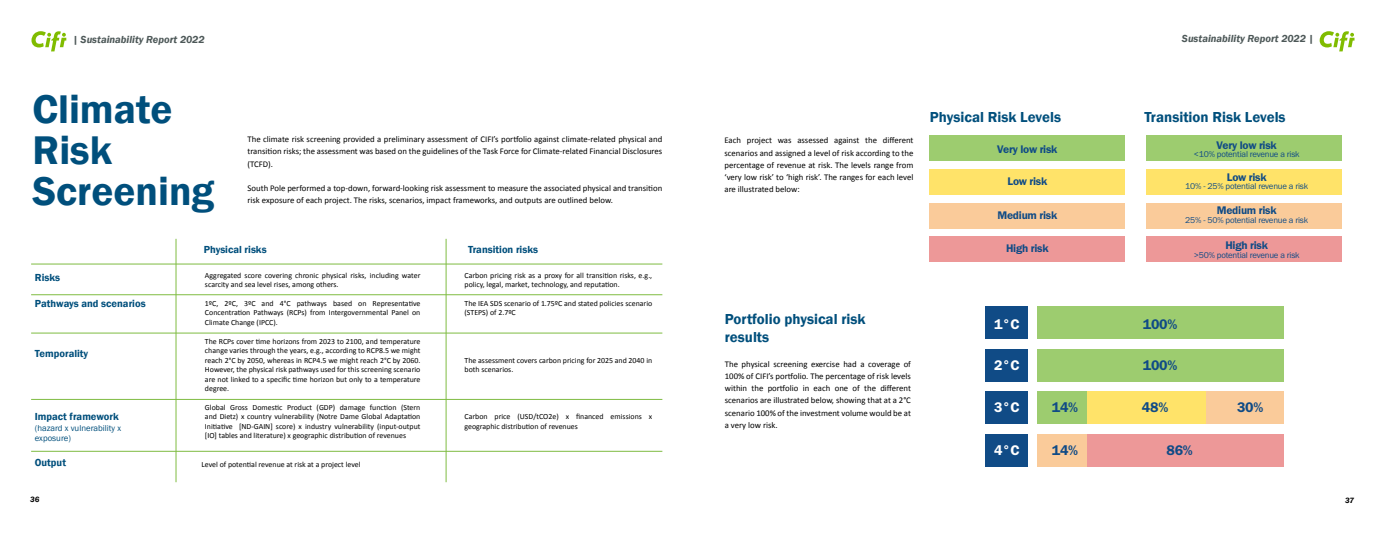
<style>
.page{position:relative;width:1386px;height:536px;background:#fff}
.page>*{position:absolute;margin:0;border:0;box-sizing:border-box;transform-origin:0 0}
.t1{font:600 41.12px/41.1px "Franklin Gothic";color:#004f7c}
.t2{font:600 14.88px/17.8px "Franklin Gothic";color:#004f7c}
.t3{font:14.44px "Franklin Gothic URW Dem";letter-spacing:-.02em;color:#104b86}
.t4{font:14.44px "Franklin Gothic URW Dem";color:#fff}
.t5{font:11.46px "Franklin Gothic URW Dem";letter-spacing:-.02em;color:#104b86}
.t6{font:600 10.5px "Franklin Gothic";color:#004f7c}
.t7{font:italic 600 10.5px "Franklin Gothic";color:#4d5858}
.t8{font:8.84px "Franklin Gothic URW Boo";letter-spacing:-.02em;color:#104b86}
.t9{font:8.75px/12.2px "Calibri";color:#000;text-align:justify}
.t10{font:8.75px/10.5px "Franklin Gothic";color:#004f7c}
.t11{font:7.88px/9.5px "Calibri";color:#000}
.t12{font:italic 600 7.88px "Franklin Gothic";color:#000}
</style>
<div class="page">
<div style="left:1037px;top:306px;width:246px;height:33px;background:#9dcc6f"></div>
<div style="left:1037px;top:348px;width:246px;height:33px;background:#9dcc6f"></div>
<div style="left:1037px;top:391px;width:246px;height:33px;background:#facb9a"></div>
<div style="left:1037px;top:391px;width:169px;height:33px;background:#ffe369"></div>
<div style="left:1037px;top:391px;width:50px;height:33px;background:#9dcc6f"></div>
<div style="left:1037px;top:433px;width:246px;height:33px;background:#ed9898"></div>
<div style="left:1037px;top:433px;width:50px;height:33px;background:#facb9a"></div>
<div style="left:986px;top:306px;width:42px;height:33px;background:#104b86"></div>
<div style="left:986px;top:348px;width:42px;height:33px;background:#104b86"></div>
<div style="left:986px;top:391px;width:42px;height:33px;background:#104b86"></div>
<div style="left:986px;top:433px;width:42px;height:33px;background:#104b86"></div>
<svg style="left:31px;top:31px;width:35px;height:20px"></svg>
<svg style="left:1320px;top:31px;width:35px;height:20px"></svg>
<hr style="left:31px;top:263px;width:631px;height:1px;background:#7fbc42">
<hr style="left:31px;top:294px;width:631px;height:1px;background:#7fbc42">
<hr style="left:31px;top:332px;width:631px;height:1px;background:#7fbc42">
<hr style="left:31px;top:399px;width:631px;height:1px;background:#7fbc42">
<hr style="left:31px;top:450px;width:631px;height:1px;background:#7fbc42">
<hr style="left:176px;top:239px;width:1px;height:243px;background:#7fbc42">
<hr style="left:446px;top:239px;width:1px;height:243px;background:#7fbc42">
<div style="left:930px;top:135px;width:195px;height:26px;background:#9dcc6f"></div>
<div style="left:930px;top:169px;width:195px;height:26px;background:#ffe369"></div>
<div style="left:930px;top:202px;width:195px;height:26px;background:#facb9a"></div>
<div style="left:930px;top:236px;width:195px;height:26px;background:#ed9898"></div>
<div style="left:1146px;top:135px;width:195px;height:26px;background:#9dcc6f"></div>
<div style="left:1146px;top:169px;width:195px;height:26px;background:#ffe369"></div>
<div style="left:1146px;top:202px;width:195px;height:26px;background:#facb9a"></div>
<div style="left:1146px;top:236px;width:195px;height:26px;background:#ed9898"></div>
<h3 class="t7" style="left:73px;top:33px;width:133px">| Sustainability Report 2022</h3>
<h3 class="t7" style="left:1182px;top:31px;width:133px">Sustainability Report 2022 |</h3>
<h1 class="t1" style="left:32px;top:89px;width:184px">Climate<br>Risk<br>Screening</h1>
<p class="t9" style="left:248px;top:132px;width:416px">The climate risk screening provided a preliminary assessment of CIFI’s portfolio against climate-related physical and transition risks; the assessment was based on the guidelines of the Task Force for Climate-related Financial Disclosures (TCFD).</p>
<p class="t9" style="left:248px;top:181px;width:416px">South Pole performed a top-down, forward-looking risk assessment to measure the associated physical and transition risk exposure of each project. The risks, scenarios, impact frameworks, and outputs are outlined below.</p>
<h3 class="t6" style="left:35px;top:271px;width:27px">Risks</h3>
<h3 class="t6" style="left:35px;top:296px;width:112px">Pathways and scenarios</h3>
<h3 class="t6" style="left:35px;top:347px;width:55px">Temporality</h3>
<h3 class="t6" style="left:35px;top:410px;width:85px">Impact framework</h3>
<p class="t10" style="left:35px;top:422px;width:88px">(hazard x vulnerability x exposure)</p>
<h3 class="t6" style="left:35px;top:456px;width:33px">Output</h3>
<h3 class="t6" style="left:204px;top:242px;width:64px">Physical risks</h3>
<h3 class="t6" style="left:468px;top:242px;width:72px">Transition risks</h3>
<p class="t11" style="left:205px;top:270px;width:217px">Aggregated score covering chronic physical risks, including water scarcity and sea level rises, among others.</p>
<p class="t11" style="left:205px;top:298px;width:217px;text-align:justify">1ºC, 2ºC, 3ºC and 4°C pathways based on Representative Concentration Pathways (RCPs) from Intergovernmental Panel on Climate Change (IPCC).</p>
<p class="t11" style="left:205px;top:336px;width:217px;text-align:justify">The RCPs cover time horizons from 2023 to 2100, and temperature change varies through the years, e.g., according to RCP8.5 we might reach 2°C by 2050, whereas in RCP4.5 we might reach 2°C by 2060.<br>However, the physical risk pathways used for this screening scenario are not linked to a specific time horizon but only to a temperature degree.</p>
<p class="t11" style="left:205px;top:402px;width:217px;text-align:justify">Global Gross Domestic Product (GDP) damage function (Stern and Dietz) x country vulnerability (Notre Dame Global Adaptation Initiative [ND-GAIN] score) x industry vulnerability (input-output [IO] tables and literature) x geographic distribution of revenues</p>
<p class="t11" style="left:202px;top:459px;width:161px">Level of potential revenue at risk at a project level</p>
<p class="t11" style="left:465px;top:270px;width:189px">Carbon pricing risk as a proxy for all transition risks, e.g., policy, legal, market, technology, and reputation.</p>
<p class="t11" style="left:465px;top:298px;width:189px">The IEA SDS scenario of 1.75ºC and stated policies scenario (STEPS) of 2.7ºC</p>
<p class="t11" style="left:465px;top:355px;width:189px">The assessment covers carbon pricing for 2025 and 2040 in both scenarios.</p>
<p class="t11" style="left:465px;top:411px;width:189px">Carbon price (USD/tCO2e) x financed emissions x geographic distribution of revenues</p>
<p class="t9" style="left:724px;top:134px;width:190px">Each project was assessed against the different scenarios and assigned a level of risk according to the percentage of revenue at risk. The levels range from ‘very low risk’ to ‘high risk’. The ranges for each level are illustrated below:</p>
<h2 class="t2" style="left:930px;top:109px;width:133px">Physical Risk Levels</h2>
<h2 class="t2" style="left:1144px;top:109px;width:143px">Transition Risk Levels</h2>
<h3 class="t5" style="left:997px;top:142px;width:62px">Very low risk</h3>
<h3 class="t5" style="left:1008px;top:174px;width:41px">Low risk</h3>
<h3 class="t5" style="left:997px;top:208px;width:61px">Medium risk</h3>
<h3 class="t5" style="left:1006px;top:241px;width:44px">High risk</h3>
<h3 class="t5" style="left:1217px;top:138px;width:62px">Very low risk</h3>
<p class="t8" style="left:1194px;top:148px;width:107px">&lt;10% potential revenue a risk</p>
<h3 class="t5" style="left:1227px;top:170px;width:41px">Low risk</h3>
<p class="t8" style="left:1185px;top:181px;width:125px">10% - 25% potential revenue a risk</p>
<h3 class="t5" style="left:1217px;top:203px;width:61px">Medium risk</h3>
<p class="t8" style="left:1185px;top:214px;width:125px">25% - 50% potential revenue a risk</p>
<h3 class="t5" style="left:1225px;top:238px;width:44px">High risk</h3>
<p class="t8" style="left:1194px;top:249px;width:107px">&gt;50% potential revenue a risk</p>
<h2 class="t2" style="left:725px;top:310px;width:142px">Portfolio physical risk results</h2>
<p class="t9" style="left:725px;top:357px;width:188px">The physical screening exercise had a coverage of 100% of CIFI’s portfolio. The percentage of risk levels within the portfolio in each one of the different scenarios are illustrated below, showing that at a 2°C scenario 100% of the investment volume would be at a very low risk.</p>
<h3 class="t4" style="left:994px;top:315px;width:27px">1°C</h3>
<h3 class="t3" style="left:1143px;top:315px;width:36px">100%</h3>
<h3 class="t4" style="left:994px;top:356px;width:27px">2°C</h3>
<h3 class="t4" style="left:994px;top:398px;width:27px">3°C</h3>
<h3 class="t4" style="left:994px;top:441px;width:27px">4°C</h3>
<h3 class="t3" style="left:1143px;top:356px;width:36px">100%</h3>
<h3 class="t3" style="left:1052px;top:398px;width:28px">14%</h3>
<h3 class="t3" style="left:1142px;top:398px;width:28px">48%</h3>
<h3 class="t3" style="left:1237px;top:398px;width:28px">30%</h3>
<h3 class="t3" style="left:1052px;top:441px;width:28px">14%</h3>
<h3 class="t3" style="left:1167px;top:441px;width:28px">86%</h3>
<p class="t12" style="left:30px;top:494px;width:11px">36</p>
<p class="t12" style="left:1345px;top:495px;width:10px">37</p>
</div>
